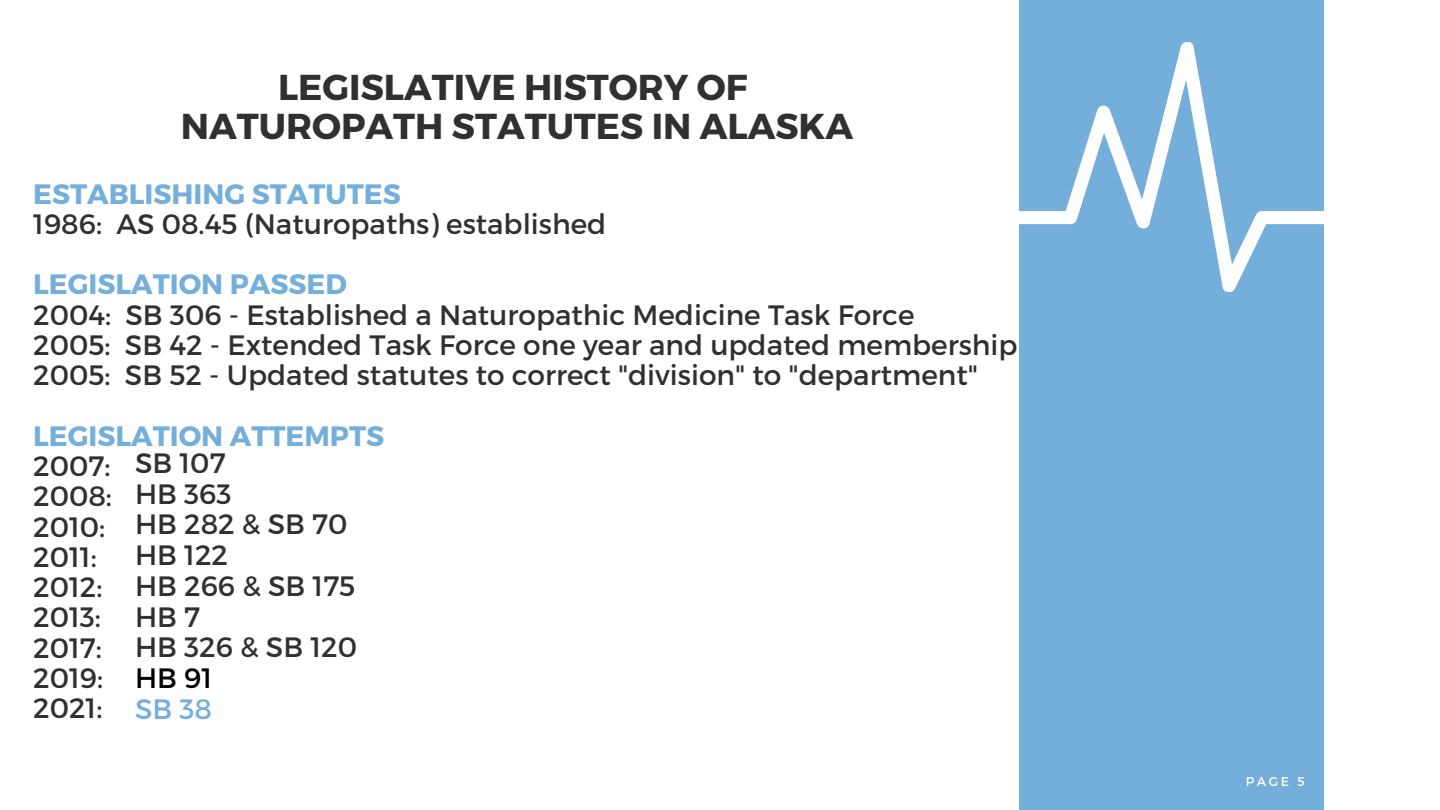
<style>
.page{position:relative;width:1440px;height:810px;background:#fff}
.page>*{position:absolute;margin:0;border:0;box-sizing:border-box;transform-origin:0 0}
.t1{font:700 36px "Montserrat";color:#303030}
.t2{font:28px "Montserrat";color:#303030}
.t3{font:700 28px "Montserrat";color:#74aedb}
.t4{font:28px "Montserrat";color:#000}
.t5{font:28px "Montserrat";color:#74aedb}
.t6{font:12.7px "Montserrat";color:#fff}
</style>
<div class="page">
<div style="left:1019px;top:0;width:305px;height:810px;background:#74aedb"></div>
<svg style="left:1019px;top:42px;width:305px;height:250px"></svg>
<p class="t1" style="left:278px;top:63px;width:471px">LEGISLATIVE HISTORY OF</p>
<p class="t1" style="left:181px;top:103px;width:674px">NATUROPATH STATUTES IN ALASKA</p>
<p class="t3" style="left:33px;top:176px;width:369px">ESTABLISHING STATUTES</p>
<p class="t2" style="left:33px;top:206px;width:575px">1986: AS 08.45 (Naturopaths) established</p>
<p class="t3" style="left:33px;top:266px;width:315px">LEGISLATION PASSED</p>
<p class="t2" style="left:33px;top:297px;width:883px">2004: SB 306 - Established a Naturopathic Medicine Task Force</p>
<p class="t2" style="left:33px;top:357px;width:946px">2005: SB 52 - Updated statutes to correct "division" to "department"</p>
<p class="t3" style="left:33px;top:418px;width:352px">LEGISLATION ATTEMPTS</p>
<p class="t2" style="left:33px;top:448px;width:79px">2007:</p>
<p class="t2" style="left:33px;top:478px;width:80px">2008:</p>
<p class="t2" style="left:33px;top:508px;width:73px">2010:</p>
<p class="t2" style="left:33px;top:539px;width:65px">2011:</p>
<p class="t2" style="left:33px;top:569px;width:71px">2012:</p>
<p class="t2" style="left:33px;top:599px;width:69px">2013:</p>
<p class="t2" style="left:33px;top:630px;width:70px">2017:</p>
<p class="t2" style="left:33px;top:660px;width:71px">2019:</p>
<p class="t2" style="left:33px;top:690px;width:71px">2021:</p>
<p class="t2" style="left:33px;top:327px;width:986px">2005: SB 42 - Extended Task Force one year and updated membership</p>
<p class="t2" style="left:135px;top:445px;width:92px">SB 107</p>
<p class="t2" style="left:135px;top:475px;width:98px">HB 363</p>
<p class="t2" style="left:135px;top:506px;width:214px">HB 282 &amp; SB 70</p>
<p class="t2" style="left:135px;top:537px;width:94px">HB 122</p>
<p class="t2" style="left:135px;top:568px;width:222px">HB 266 &amp; SB 175</p>
<p class="t2" style="left:135px;top:598px;width:67px">HB 7</p>
<p class="t2" style="left:135px;top:629px;width:223px">HB 326 &amp; SB 120</p>
<p class="t4" style="left:135px;top:660px;width:79px">HB 91</p>
<p class="t5" style="left:135px;top:691px;width:79px">SB 38</p>
<p class="t6" style="left:1246px;top:773px;width:60px">PAGE 5</p>
</div>
